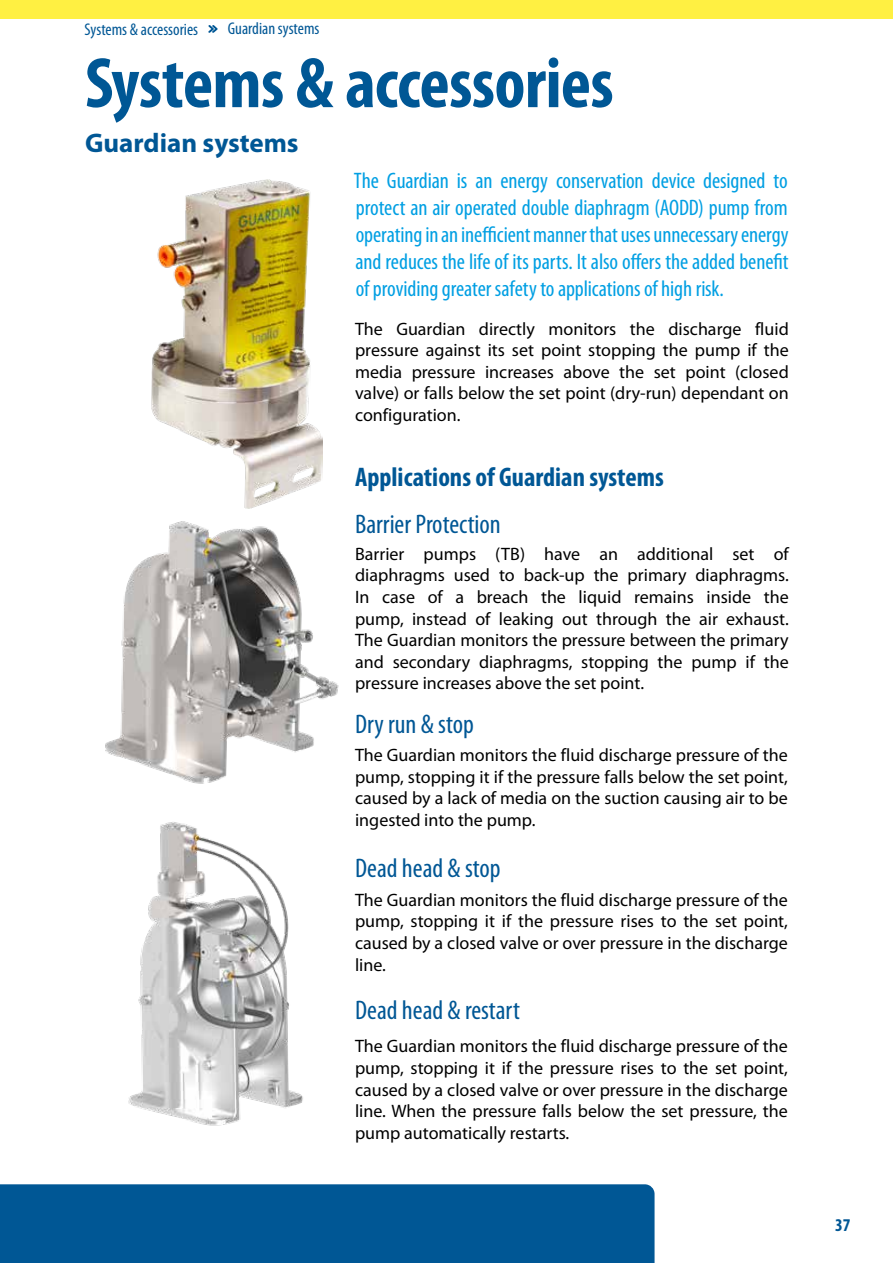
<style>
.page{position:relative;width:893px;height:1263px;background:#fff}
.page>*{position:absolute;margin:0;border:0;box-sizing:border-box;transform-origin:0 0}
.t1{font:700 condensed 72px "Myriad Pro";letter-spacing:-.01em;color:#005795}
.t2{font:condensed 27px "Myriad Pro";color:#005795}
.t3{font:700 condensed 27px "Myriad Pro";color:#005795}
.t4{font:700 27px "Myriad Pro";color:#005795}
.t5{font:condensed 22.5px/27px "Myriad Pro";letter-spacing:-.005em;color:#009fe3;text-align:justify}
.t6{font:18px/21.6px "Myriad Pro";color:#000;text-align:justify}
.t7{font:700 condensed 18px "Myriad Pro";color:#005795}
.t8{font:condensed 16.95px "Myriad Pro";color:#005795}
</style>
<div class="page">
<div style="left:0;top:1184px;width:655px;height:79px;background:#005795"></div>
<div style="left:0;top:0;width:893px;height:19px;background:#fff042"></div>
<svg style="left:208px;top:25px;width:10px;height:8px"></svg>
<img style="left:128px;top:822px;width:175px;height:304px">
<img style="left:151px;top:180px;width:172px;height:328px">
<img style="left:105px;top:521px;width:234px;height:263px">
<p class="t8" style="left:85px;top:19px;width:115px">Systems &amp; accessories</p>
<p class="t8" style="left:228px;top:19px;width:93px">Guardian systems</p>
<h1 class="t1" style="left:85px;top:38px;width:530px">Systems &amp; accessories</h1>
<h2 class="t4" style="left:85px;top:125px;width:215px">Guardian systems</h2>
<p class="t5" style="left:354px;top:167px;width:436px">The Guardian is an energy conservation device designed to protect an air operated double diaphragm (AODD) pump from operating in an inefficient manner that uses unnecessary energy and reduces the life of its parts. It also offers the added benefit of providing greater safety to applications of high risk.</p>
<p class="t6" style="left:355px;top:317px;width:435px">The Guardian directly monitors the discharge fluid pressure against its set point stopping the pump if the media pressure increases above the set point (closed valve) or falls below the set point (dry-run) dependant on configuration.</p>
<h2 class="t3" style="left:355px;top:460px;width:310px">Applications of Guardian systems</h2>
<h2 class="t2" style="left:355px;top:507px;width:147px">Barrier Protection</h2>
<p class="t6" style="left:355px;top:543px;width:435px">Barrier pumps (TB) have an additional set of diaphragms used to back-up the primary diaphragms.<br>In case of a breach the liquid remains inside the pump, instead of leaking out through the air exhaust.<br>The Guardian monitors the pressure between the primary and secondary diaphragms, stopping the pump if the pressure increases above the set point.</p>
<h2 class="t2" style="left:355px;top:707px;width:120px">Dry run &amp; stop</h2>
<p class="t6" style="left:355px;top:744px;width:434px">The Guardian monitors the fluid discharge pressure of the pump, stopping it if the pressure falls below the set point, caused by a lack of media on the suction causing air to be ingested into the pump.</p>
<h2 class="t2" style="left:355px;top:852px;width:147px">Dead head &amp; stop</h2>
<p class="t6" style="left:355px;top:889px;width:434px">The Guardian monitors the fluid discharge pressure of the pump, stopping it if the pressure rises to the set point, caused by a closed valve or over pressure in the discharge line.</p>
<h2 class="t2" style="left:355px;top:994px;width:166px">Dead head &amp; restart</h2>
<p class="t6" style="left:355px;top:1035px;width:434px">The Guardian monitors the fluid discharge pressure of the pump, stopping it if the pressure rises to the set point, caused by a closed valve or over pressure in the discharge line. When the pressure falls below the set pressure, the pump automatically restarts.</p>
<p class="t7" style="left:835px;top:1214px;width:17px">37</p>
</div>
